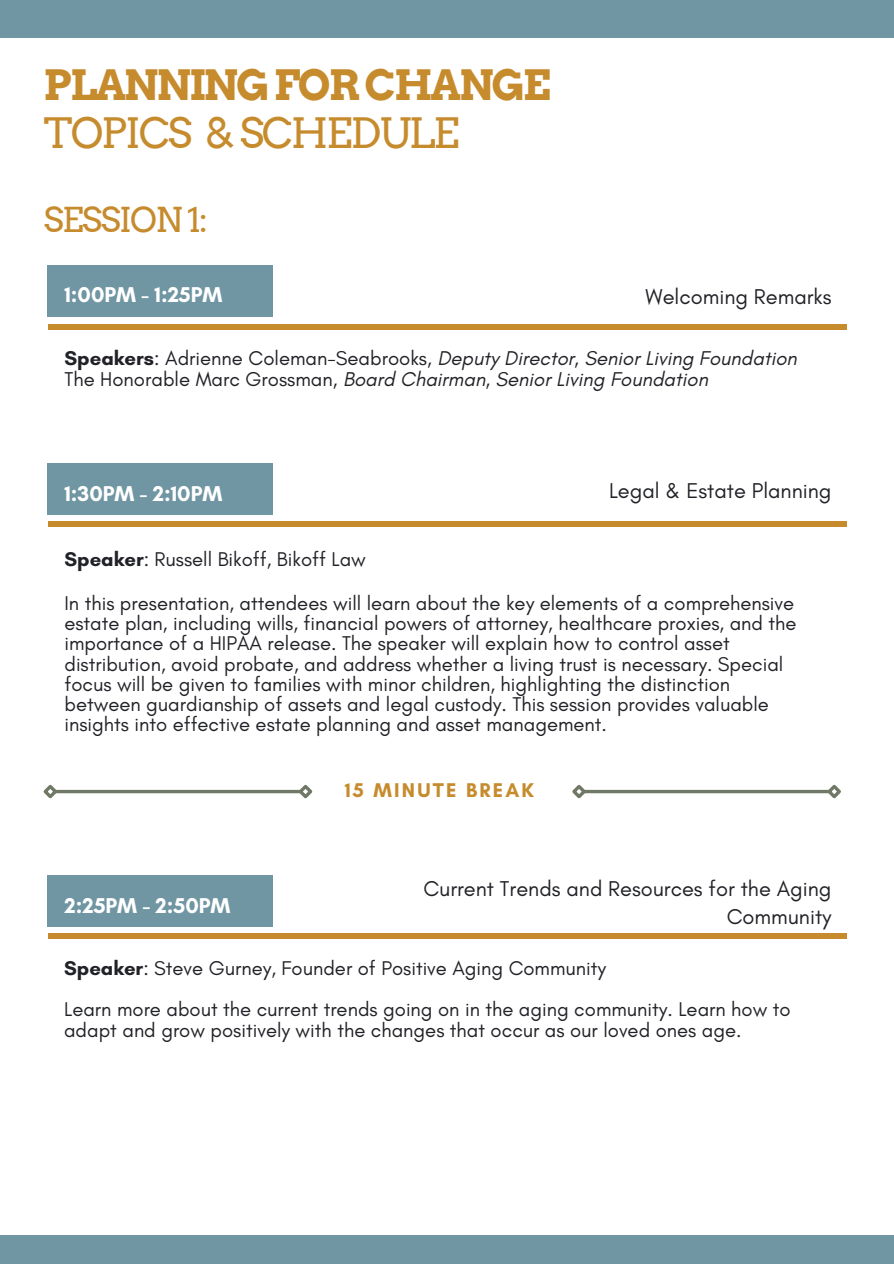
<style>
.page{position:relative;width:894px;height:1264px;background:#fff}
.page>*{position:absolute;margin:0;border:0;box-sizing:border-box;transform-origin:0 0}
.t1{font:700 41.85px/48.3px "Arvo";letter-spacing:-.05em;color:#c68b2d}
.t2{font:34.35px "Arvo";letter-spacing:-.05em;color:#c68b2d}
.t3{font:21.75px/28.2px "Glacial Indifference";color:#212227;text-align:right}
.t4{font:700 21.75px "Glacial Indifference";color:#fff}
.t5{font:20.25px/20.2px "Glacial Indifference";color:#212227}
.t6{font:italic 20.25px "Glacial Indifference";color:#212227}
.t7{font:700 20.25px "Glacial Indifference";letter-spacing:.11em;color:#c68b2d}
.s1{font-weight:400}
.s2{font-weight:700;font-style:normal}
.s3{font-style:normal}
.s4{font-weight:700}
</style>
<div class="page">
<div style="left:0;top:1234px;width:893px;height:29px;background:#7096a3"></div>
<div style="left:0;top:0;width:893px;height:38px;background:#7096a3"></div>
<div style="left:48px;top:324px;width:798px;height:6px;background:#c68b2d"></div>
<div style="left:47px;top:265px;width:225px;height:51px;background:#7096a3"></div>
<div style="left:48px;top:521px;width:798px;height:5px;background:#c68b2d"></div>
<div style="left:47px;top:463px;width:225px;height:51px;background:#7096a3"></div>
<svg style="left:60px;top:789px;width:235px;height:4px"></svg>
<svg style="left:43px;top:784px;width:17px;height:15px"></svg>
<svg style="left:295px;top:784px;width:18px;height:15px"></svg>
<svg style="left:588px;top:789px;width:236px;height:4px"></svg>
<svg style="left:572px;top:785px;width:16px;height:14px"></svg>
<svg style="left:824px;top:784px;width:17px;height:15px"></svg>
<div style="left:48px;top:933px;width:798px;height:5px;background:#c68b2d"></div>
<div style="left:47px;top:875px;width:225px;height:51px;background:#7096a3"></div>
<h1 class="t1" style="left:44px;top:61px;width:509px">PLANNINGFORCHANGE<br><span class="s1">TOPICS &amp; SCHEDULE</span></h1>
<h2 class="t2" style="left:44px;top:199px;width:166px">SESSION 1:</h2>
<h3 class="t4" style="left:64px;top:281px;width:159px">1:00PM - 1:25PM</h3>
<p class="t3" style="left:645px;top:282px;width:187px">Welcoming Remarks</p>
<p class="t6" style="left:64px;top:346px;width:733px"><span class="s2">Speakers</span><span class="s3">: Adrienne Coleman-Seabrooks,</span> Deputy Director, Senior Living Foundation</p>
<p class="t6" style="left:64px;top:366px;width:645px"><span class="s3">The Honorable Marc Grossman,</span> Board Chairman, Senior Living Foundation</p>
<p class="t4" style="left:64px;top:480px;width:159px">1:30PM - 2:10PM</p>
<p class="t3" style="left:609px;top:476px;width:224px">Legal &amp; Estate Planning</p>
<h3 class="t5" style="left:64px;top:548px;width:303px"><span class="s4">Speaker</span>: Russell Bikoff, Bikoff Law</h3>
<p class="t5" style="left:64px;top:592px;width:733px">In this presentation, attendees will learn about the key elements of a comprehensive estate plan, including wills, financial powers of attorney, healthcare proxies, and the importance of a HIPAA release. The speaker will explain how to control asset distribution, avoid probate, and address whether a living trust is necessary. Special focus will be given to families with minor children, highlighting the distinction between guardianship of assets and legal custody. This session provides valuable insights into effective estate planning and asset management.</p>
<p class="t4" style="left:64px;top:892px;width:167px">2:25PM - 2:50PM</p>
<h3 class="t7" style="left:344px;top:778px;width:191px">15 MINUTE BREAK</h3>
<p class="t3" style="left:423px;top:874px;width:409px">Current Trends and Resources for the Aging<br>Community</p>
<h3 class="t5" style="left:64px;top:958px;width:543px"><span class="s4">Speaker</span>: Steve Gurney, Founder of Positive Aging Community</h3>
<p class="t5" style="left:64px;top:999px;width:728px">Learn more about the current trends going on in the aging community. Learn how to adapt and grow positively with the changes that occur as our loved ones age.</p>
</div>
